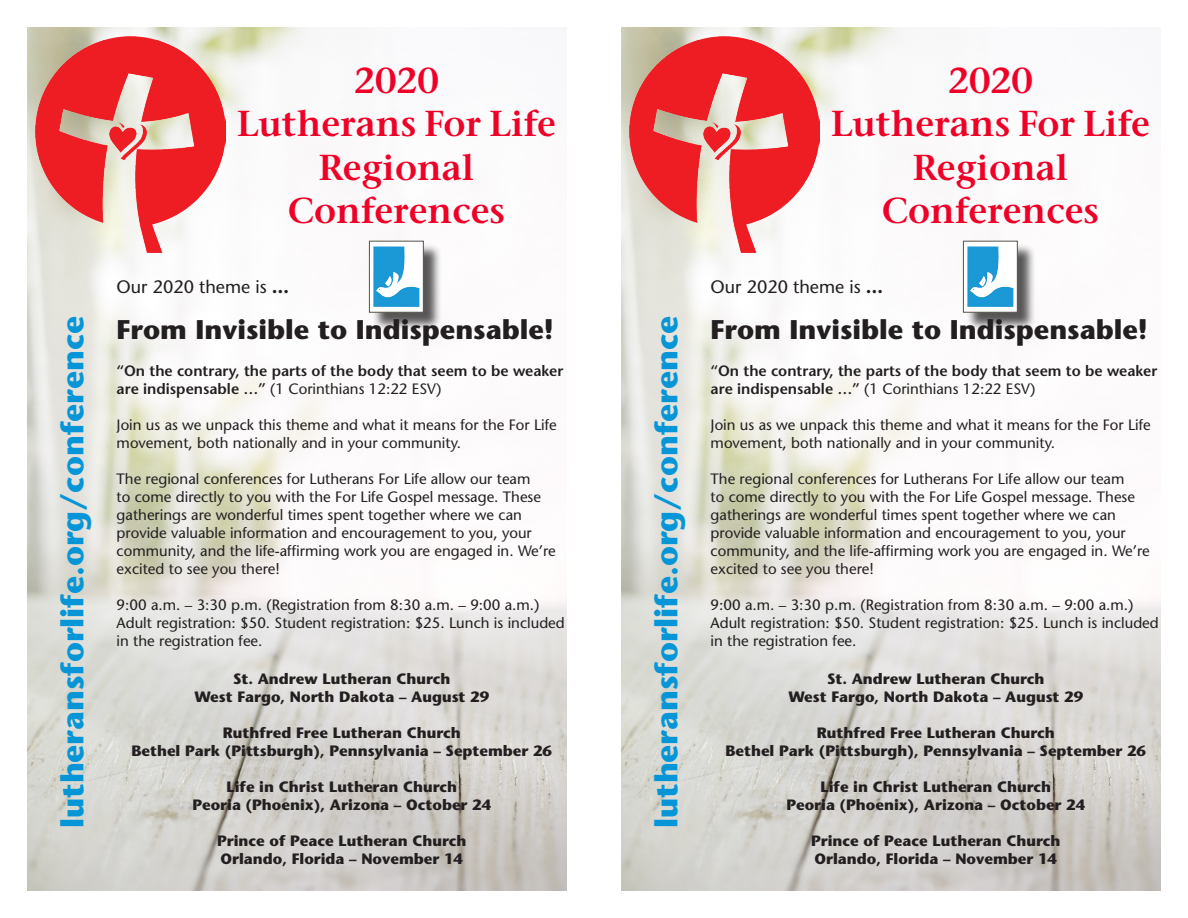
<style>
.page{position:relative;width:1188px;height:918px;background:#fff}
.page>*{position:absolute;margin:0;border:0;box-sizing:border-box;transform-origin:0 0}
.t1{font:600 36px "Stone Serif ITC Pro";color:#ef0027}
.t2{font:700 31.5px "Stone Sans Std";color:#0696d7}
.t3{font:700 27px "Stone Sans Std";color:#231f20}
.t4{font:500 18px "Stone Sans Std";color:#231f20}
.t5{font:500 15px/18px "Stone Sans Std";color:#231f20}
.t6{font:700 15px "Stone Sans Std";color:#231f20}
.t7{font:600 15px/18px "Stone Sans Std";color:#231f20}
.s1{font-family:"Stone Serif ITC Pro";font-weight:700}
.s2{font-weight:500}
</style>
<div class="page">
<img style="left:27px;top:27px;width:540px;height:864px">
<img style="left:36px;top:37px;width:190px;height:216px">
<div style="left:371px;top:243px;width:72px;height:88px;background:#231f20;opacity:.75"></div>
<div style="left:369px;top:241px;width:55px;height:72px;background:#fff;border:1px solid #535249"></div>
<img style="left:373px;top:247px;width:46px;height:60px">
<img style="left:621px;top:27px;width:540px;height:864px">
<img style="left:630px;top:37px;width:190px;height:216px">
<div style="left:965px;top:243px;width:72px;height:88px;background:#231f20;opacity:.75"></div>
<div style="left:963px;top:241px;width:55px;height:72px;background:#fff;border:1px solid #535249"></div>
<img style="left:967px;top:247px;width:46px;height:60px">
<p class="t2" style="left:54px;top:828px;width:514px;rotate:-90deg">lutheransforlife.org/conference</p>
<p class="t1" style="left:354px;top:58px;width:87px">2020</p>
<p class="t1" style="left:237px;top:101px;width:320px">Lutherans For Life</p>
<p class="t1" style="left:318px;top:145px;width:157px">Regional</p>
<p class="t1" style="left:288px;top:188px;width:219px">Conferences</p>
<p class="t4" style="left:117px;top:276px;width:174px">Our 2020 theme is <span class="s1">…</span></p>
<p class="t3" style="left:117px;top:313px;width:439px">From Invisible to Indispensable!</p>
<p class="t7" style="left:117px;top:362px;width:448px">“On the contrary, the parts of the body that seem to be weaker are indispensable …” <span class="s2">(1 Corinthians 12:22 ESV)</span></p>
<p class="t5" style="left:117px;top:416px;width:442px">Join us as we unpack this theme and what it means for the For Life movement, both nationally and in your community.</p>
<p class="t5" style="left:117px;top:470px;width:441px">The regional conferences for Lutherans For Life allow our team<br>to come directly to you with the For Life Gospel message. These gatherings are wonderful times spent together where we can provide valuable information and encouragement to you, your community, and the life-affirming work you are engaged in. We’re excited to see you there!</p>
<p class="t5" style="left:117px;top:596px;width:424px">9:00 a.m. – 3:30 p.m. (Registration from 8:30 a.m. – 9:00 a.m.)</p>
<p class="t5" style="left:117px;top:614px;width:450px">Adult registration: $50. Student registration: $25. Lunch is included in the registration fee.</p>
<p class="t6" style="left:233px;top:670px;width:219px">St. Andrew Lutheran Church</p>
<p class="t6" style="left:194px;top:688px;width:296px">West Fargo, North Dakota – August 29</p>
<p class="t6" style="left:223px;top:724px;width:239px">Ruthfred Free Lutheran Church</p>
<p class="t6" style="left:132px;top:742px;width:422px">Bethel Park (Pittsburgh), Pennsylvania – September 26</p>
<p class="t6" style="left:226px;top:778px;width:232px">Life in Christ Lutheran Church</p>
<p class="t6" style="left:192px;top:796px;width:300px">Peoria (Phoenix), Arizona – October 24</p>
<p class="t6" style="left:217px;top:832px;width:251px">Prince of Peace Lutheran Church</p>
<p class="t6" style="left:221px;top:850px;width:244px">Orlando, Florida – November 14</p>
<p class="t2" style="left:648px;top:828px;width:514px;rotate:-90deg">lutheransforlife.org/conference</p>
<p class="t1" style="left:948px;top:58px;width:87px">2020</p>
<p class="t1" style="left:831px;top:101px;width:320px">Lutherans For Life</p>
<p class="t1" style="left:912px;top:145px;width:157px">Regional</p>
<p class="t1" style="left:882px;top:188px;width:219px">Conferences</p>
<p class="t4" style="left:711px;top:276px;width:174px">Our 2020 theme is <span class="s1">…</span></p>
<p class="t3" style="left:711px;top:313px;width:439px">From Invisible to Indispensable!</p>
<p class="t7" style="left:711px;top:362px;width:448px">“On the contrary, the parts of the body that seem to be weaker are indispensable …” <span class="s2">(1 Corinthians 12:22 ESV)</span></p>
<p class="t5" style="left:711px;top:416px;width:442px">Join us as we unpack this theme and what it means for the For Life movement, both nationally and in your community.</p>
<p class="t5" style="left:711px;top:470px;width:441px">The regional conferences for Lutherans For Life allow our team<br>to come directly to you with the For Life Gospel message. These gatherings are wonderful times spent together where we can provide valuable information and encouragement to you, your community, and the life-affirming work you are engaged in. We’re excited to see you there!</p>
<p class="t5" style="left:711px;top:596px;width:424px">9:00 a.m. – 3:30 p.m. (Registration from 8:30 a.m. – 9:00 a.m.)</p>
<p class="t5" style="left:711px;top:614px;width:450px">Adult registration: $50. Student registration: $25. Lunch is included in the registration fee.</p>
<p class="t6" style="left:827px;top:670px;width:219px">St. Andrew Lutheran Church</p>
<p class="t6" style="left:788px;top:688px;width:296px">West Fargo, North Dakota – August 29</p>
<p class="t6" style="left:817px;top:724px;width:239px">Ruthfred Free Lutheran Church</p>
<p class="t6" style="left:726px;top:742px;width:422px">Bethel Park (Pittsburgh), Pennsylvania – September 26</p>
<p class="t6" style="left:820px;top:778px;width:232px">Life in Christ Lutheran Church</p>
<p class="t6" style="left:786px;top:796px;width:300px">Peoria (Phoenix), Arizona – October 24</p>
<p class="t6" style="left:811px;top:832px;width:251px">Prince of Peace Lutheran Church</p>
<p class="t6" style="left:815px;top:850px;width:244px">Orlando, Florida – November 14</p>
</div>
